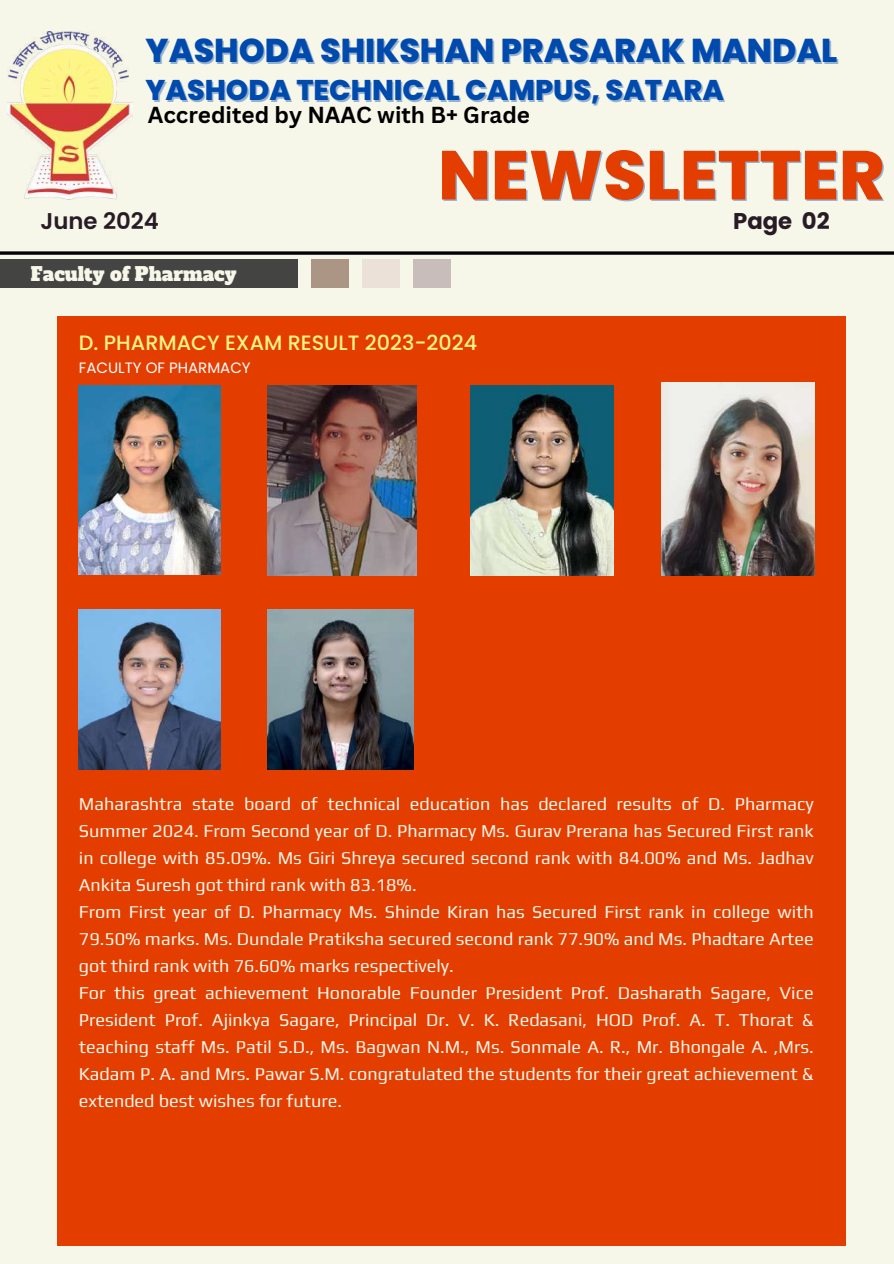
<style>
.page{position:relative;width:894px;height:1264px;background:#fff}
.page>*{position:absolute;margin:0;border:0;box-sizing:border-box;transform-origin:0 0}
.t1{font:800 69px "Poppins";color:#e43d00}
.t2{font:800 33px "Poppins";color:#004aad}
.t3{font:800 28.5px "Poppins";color:#004aad}
.t4{font:600 22.8px "Poppins";color:#291b25}
.t5{font:700 22.8px "Poppins";color:#291b25}
.t6{font:700 22.5px "Canva Sans";color:#000}
.t7{font:500 20.7px "Poppins";color:#fef487}
.t8{font:18.75px "Alfa Slab One";color:#f6f6e9}
.t9{font:18px/27px "Play";color:#f6f6e9}
.t10{font:15px "Poppins";color:#fff}
</style>
<div class="page">
<div style="left:0;top:0;width:893px;height:1263px;background:#f6f6e9"></div>
<div style="left:57px;top:316px;width:788px;height:929px;background:#e43d00"></div>
<svg style="left:0;top:251px;width:893px;height:4px;background:#252523"></svg>
<img style="left:8px;top:32px;width:125px;height:167px">
<div style="left:0;top:259px;width:297px;height:29px;background:#444443"></div>
<div style="left:311px;top:259px;width:37px;height:29px;background:#ab9685"></div>
<div style="left:362px;top:259px;width:38px;height:29px;background:#ebe1d8"></div>
<div style="left:413px;top:259px;width:38px;height:29px;background:#c9bdbb"></div>
<img style="left:79px;top:386px;width:142px;height:189px">
<img style="left:267px;top:386px;width:149px;height:190px">
<img style="left:470px;top:386px;width:143px;height:190px">
<img style="left:661px;top:382px;width:152px;height:194px">
<img style="left:79px;top:609px;width:142px;height:160px">
<img style="left:267px;top:609px;width:146px;height:160px">
<h2 class="t2" style="left:145px;top:27px;width:693px">YASHODA SHIKSHAN PRASARAK MANDAL</h2>
<h3 class="t3" style="left:145px;top:70px;width:579px">YASHODA TECHNICAL CAMPUS, SATARA</h3>
<p class="t6" style="left:148px;top:99px;width:383px">Accredited by NAAC with B+ Grade</p>
<p class="t4" style="left:40px;top:205px;width:120px">June 2024</p>
<p class="t8" style="left:31px;top:261px;width:207px">Faculty of Pharmacy</p>
<h1 class="t1" style="left:438px;top:127px;width:448px">NEWSLETTER</h1>
<p class="t5" style="left:733px;top:205px;width:98px">Page 02</p>
<p class="t7" style="left:79px;top:328px;width:399px">D. PHARMACY EXAM RESULT 2023-2024</p>
<p class="t10" style="left:79px;top:357px;width:173px">FACULTY OF PHARMACY</p>
<p class="t9" style="left:79px;top:789px;width:736px">Maharashtra state board of technical education has declared results of D. Pharmacy Summer 2024. From Second year of D. Pharmacy Ms. Gurav Prerana has Secured First rank in college with 85.09%. Ms Giri Shreya secured second rank with 84.00% and Ms. Jadhav Ankita Suresh got third rank with 83.18%.<br>From First year of D. Pharmacy Ms. Shinde Kiran has Secured First rank in college with 79.50% marks. Ms. Dundale Pratiksha secured second rank 77.90% and Ms. Phadtare Artee got third rank with 76.60% marks respectively.<br>For this great achievement Honorable Founder President Prof. Dasharath Sagare, Vice President Prof. Ajinkya Sagare, Principal Dr. V. K. Redasani, HOD Prof. A. T. Thorat &amp; teaching staff Ms. Patil S.D., Ms. Bagwan N.M., Ms. Sonmale A. R., Mr. Bhongale A. ,Mrs.<br>Kadam P. A. and Mrs. Pawar S.M. congratulated the students for their great achievement &amp; extended best wishes for future.</p>
</div>
